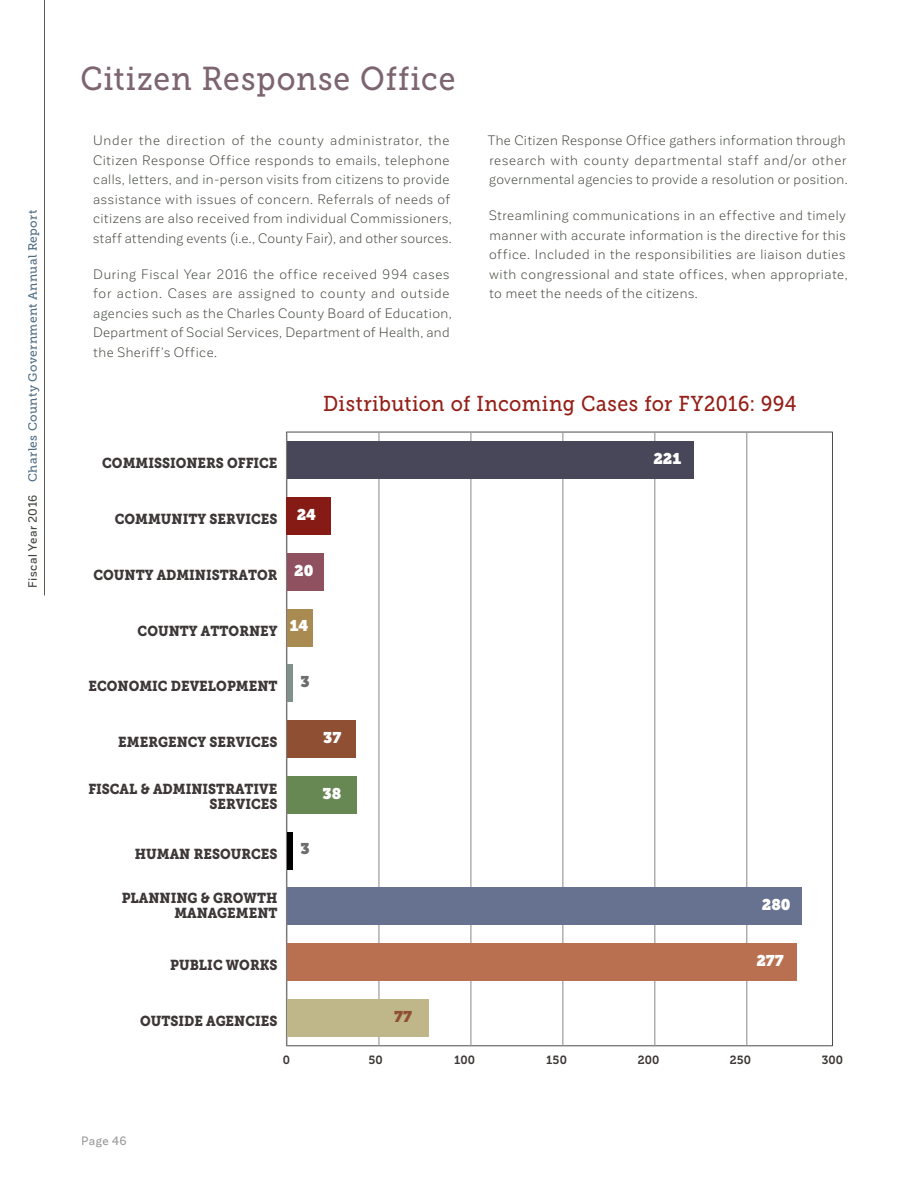
<style>
.page{position:relative;width:918px;height:1188px;background:#fff}
.page>*{position:absolute;margin:0;border:0;box-sizing:border-box;transform-origin:0 0}
.t1{font:33px "Museo Slab 500";letter-spacing:.03em;color:#7c6470;scale:.91 1}
.t2{font:21.45px "Museo Slab 500";letter-spacing:.025em;color:#941f17;scale:.91 1}
.t3{font:15.45px "Museo Slab";color:#fff}
.t4{font:15.45px "Museo Slab";color:#8f4f33}
.t5{font:15.45px "Museo Slab";color:#6c6c6d}
.t6{font:14.4px/15.6px "Museo Slab 900";color:#3d3837;text-align:right;scale:.91 1}
.t7{font:13.5px/19.5px "Corporative Sans";letter-spacing:.045em;color:#42473d}
.t8{font:12px "Museo Slab 500";letter-spacing:.03em;color:#4e6c83}
.t9{font:500 12px "Corporative Sans";letter-spacing:.04em;color:#9b9b9c}
.t10{font:11.85px "Museo 700";color:#3d3837}
.s1{font-family:"Corporative Sans";font-weight:500;color:#42473d}
</style>
<div class="page">
<hr style="left:746px;top:433px;width:1px;height:613px;background:#9b9694">
<hr style="left:654px;top:433px;width:1px;height:613px;background:#9b9694">
<hr style="left:562px;top:433px;width:1px;height:613px;background:#9b9694">
<hr style="left:470px;top:433px;width:1px;height:613px;background:#9b9694">
<hr style="left:378px;top:433px;width:2px;height:613px;background:#9b9694">
<hr style="left:286px;top:433px;width:2px;height:613px;background:#9b9694">
<div style="left:287px;top:999px;width:142px;height:38px;background:#bfb689"></div>
<div style="left:287px;top:944px;width:509px;height:37px;background:#b87051"></div>
<div style="left:287px;top:888px;width:515px;height:37px;background:#677290"></div>
<div style="left:287px;top:832px;width:5px;height:37px;background:#000"></div>
<div style="left:287px;top:776px;width:70px;height:37px;background:#678753"></div>
<div style="left:287px;top:721px;width:68px;height:37px;background:#8f4f33"></div>
<div style="left:287px;top:665px;width:5px;height:37px;background:#80908c"></div>
<div style="left:287px;top:609px;width:26px;height:37px;background:#a98b52"></div>
<div style="left:287px;top:553px;width:37px;height:37px;background:#8f5060"></div>
<div style="left:287px;top:498px;width:44px;height:37px;background:#851b14"></div>
<div style="left:287px;top:442px;width:406px;height:37px;background:#474759"></div>
<hr style="left:44px;top:0;width:1px;height:596px;background:#42473d">
<p class="t8" style="left:26px;top:588px;width:380px;rotate:-90deg"><span class="s1">Fiscal Year 2016</span> Charles County Government Annual Report</p>
<h1 class="t1" style="left:80px;top:60px;width:414px">Citizen Response Office</h1>
<p class="t7" style="left:93px;top:131px;width:360px">Under the direction of the county administrator, the Citizen Response Office responds to emails, telephone calls, letters, and in-person visits from citizens to provide assistance with issues of concern. Referrals of needs of citizens are also received from individual Commissioners, staff attending events (i.e., County Fair), and other sources.</p>
<p class="t7" style="left:93px;top:264px;width:360px">During Fiscal Year 2016 the office received 994 cases for action. Cases are assigned to county and outside agencies such as the Charles County Board of Education, Department of Social Services, Department of Health, and the Sheriff’s Office.</p>
<p class="t7" style="left:488px;top:131px;width:361px">The Citizen Response Office gathers information through research with county departmental staff and/or other governmental agencies to provide a resolution or position.</p>
<p class="t7" style="left:489px;top:206px;width:360px">Streamlining communications in an effective and timely manner with accurate information is the directive for this office. Included in the responsibilities are liaison duties with congressional and state offices, when appropriate, to meet the needs of the citizens.</p>
<h2 class="t2" style="left:323px;top:391px;width:522px">Distribution of Incoming Cases for FY2016: 994</h2>
<p class="t6" style="left:102px;top:456px;width:194px">COMMISSIONERS OFFICE</p>
<p class="t3" style="left:653px;top:450px;width:29px">221</p>
<p class="t6" style="left:115px;top:511px;width:180px">COMMUNITY SERVICES</p>
<p class="t3" style="left:297px;top:505px;width:21px">24</p>
<p class="t6" style="left:93px;top:567px;width:204px">COUNTY ADMINISTRATOR</p>
<p class="t3" style="left:294px;top:561px;width:21px">20</p>
<p class="t6" style="left:138px;top:623px;width:155px">COUNTY ATTORNEY</p>
<p class="t3" style="left:290px;top:617px;width:20px">14</p>
<p class="t6" style="left:88px;top:679px;width:209px">ECONOMIC DEVELOPMENT</p>
<p class="t5" style="left:300px;top:673px;width:11px">3</p>
<p class="t6" style="left:118px;top:734px;width:177px">EMERGENCY SERVICES</p>
<p class="t3" style="left:323px;top:728px;width:20px">37</p>
<p class="t6" style="left:88px;top:781px;width:209px">FISCAL &amp; ADMINISTRATIVE<br>SERVICES</p>
<p class="t3" style="left:322px;top:784px;width:20px">38</p>
<p class="t6" style="left:135px;top:846px;width:158px">HUMAN RESOURCES</p>
<p class="t5" style="left:300px;top:840px;width:11px">3</p>
<p class="t6" style="left:122px;top:890px;width:173px">PLANNING &amp; GROWTH<br>MANAGEMENT</p>
<p class="t3" style="left:762px;top:896px;width:30px">280</p>
<p class="t6" style="left:170px;top:957px;width:120px">PUBLIC WORKS</p>
<p class="t3" style="left:756px;top:951px;width:29px">277</p>
<p class="t6" style="left:140px;top:1013px;width:153px">OUTSIDE AGENCIES</p>
<p class="t4" style="left:394px;top:1007px;width:19px">77</p>
<p class="t9" style="left:81px;top:1135px;width:47px">Page 46</p>
<p class="t10" style="left:283px;top:1053px;width:9px">0</p>
<p class="t10" style="left:368px;top:1053px;width:16px">50</p>
<p class="t10" style="left:454px;top:1053px;width:22px">100</p>
<p class="t10" style="left:546px;top:1053px;width:22px">150</p>
<p class="t10" style="left:638px;top:1053px;width:23px">200</p>
<p class="t10" style="left:730px;top:1053px;width:23px">250</p>
<p class="t10" style="left:822px;top:1053px;width:23px">300</p>
</div>
